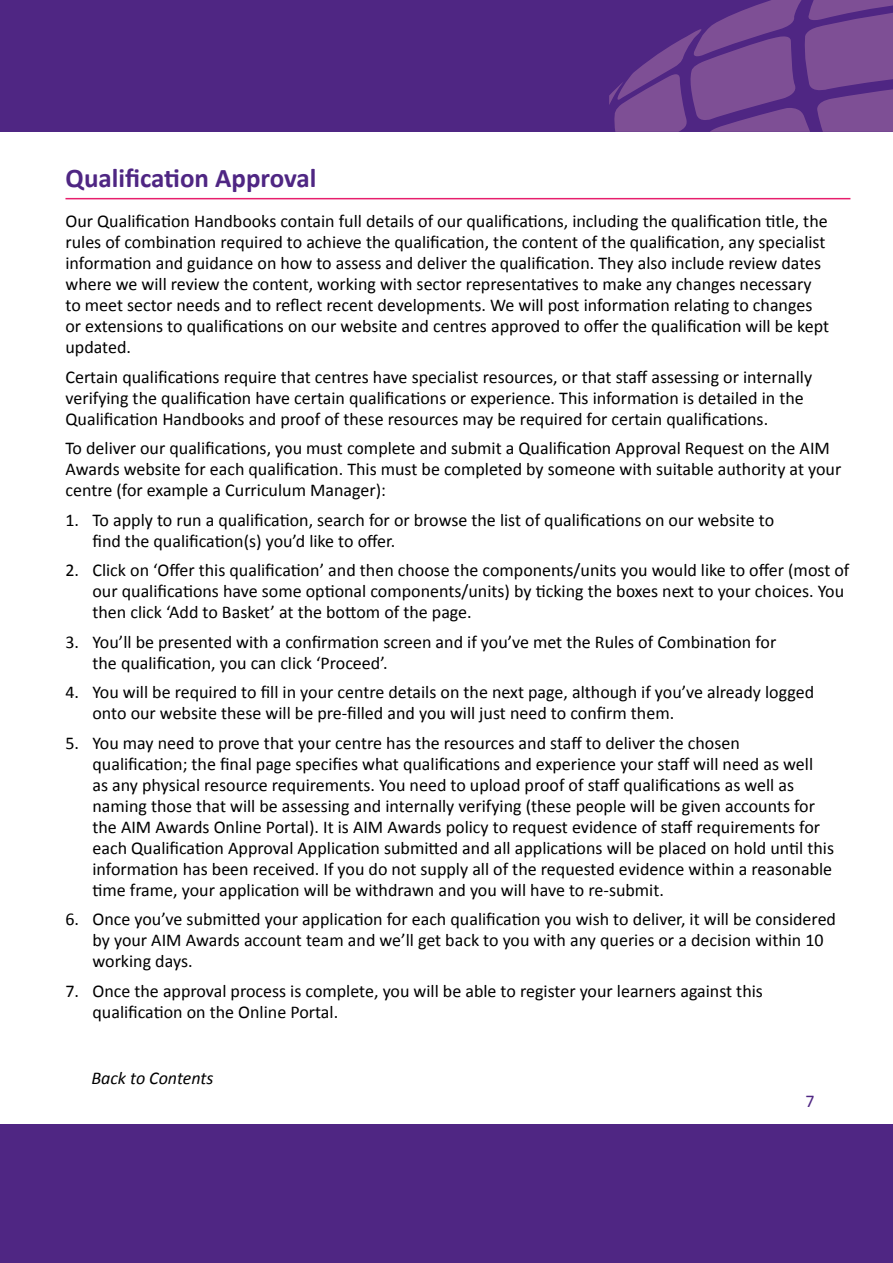
<style>
.page{position:relative;width:893px;height:1263px;background:#fff}
.page>*{position:absolute;margin:0;border:0;box-sizing:border-box;transform-origin:0 0}
.t1{font:700 27px "Calibri";color:#4f2683}
.t2{font:18px/21px "Calibri";color:#000}
.t3{font:italic 18px "Calibri";color:#000}
.t4{font:18px "Calibri";color:#4f2683}
</style>
<div class="page">
<div style="left:0;top:1124px;width:893px;height:139px;background:#4f2683"></div>
<hr style="left:65px;top:198px;width:785px;height:1px;background:#e71e6c">
<div style="left:0;top:0;width:893px;height:132px;background:#4f2683"></div>
<svg style="left:609px;top:0;width:284px;height:132px"></svg>
<h1 class="t1" style="left:65px;top:161px;width:253px">Qualification Approval</h1>
<p class="t2" style="left:65px;top:211px;width:765px">Our Qualification Handbooks contain full details of our qualifications, including the qualification title, the rules of combination required to achieve the qualification, the content of the qualification, any specialist information and guidance on how to assess and deliver the qualification. They also include review dates where we will review the content, working with sector representatives to make any changes necessary to meet sector needs and to reflect recent developments. We will post information relating to changes or extensions to qualifications on our website and centres approved to offer the qualification will be kept updated.</p>
<p class="t2" style="left:65px;top:366px;width:748px">Certain qualifications require that centres have specialist resources, or that staff assessing or internally verifying the qualification have certain qualifications or experience. This information is detailed in the<br>Qualification Handbooks and proof of these resources may be required for certain qualifications.</p>
<p class="t2" style="left:65px;top:438px;width:777px">To deliver our qualifications, you must complete and submit a Qualification Approval Request on the AIM<br>Awards website for each qualification. This must be completed by someone with suitable authority at your centre (for example a Curriculum Manager):</p>
<p class="t2" style="left:92px;top:509px;width:683px;text-indent:-27px">1. To apply to run a qualification, search for or browse the list of qualifications on our website to find the qualification(s) you’d like to offer.</p>
<p class="t2" style="left:92px;top:560px;width:758px;text-indent:-27px">2. Click on ‘Offer this qualification’ and then choose the components/units you would like to offer (most of our qualifications have some optional components/units) by ticking the boxes next to your choices. You then click ‘Add to Basket’ at the bottom of the page.</p>
<p class="t2" style="left:92px;top:631px;width:685px;text-indent:-27px">3. You’ll be presented with a confirmation screen and if you’ve met the Rules of Combination for the qualification, you can click ‘Proceed’.</p>
<p class="t2" style="left:92px;top:682px;width:723px;text-indent:-27px">4. You will be required to fill in your centre details on the next page, although if you’ve already logged onto our website these will be pre-filled and you will just need to confirm them.</p>
<p class="t2" style="left:92px;top:732px;width:743px;text-indent:-27px">5. You may need to prove that your centre has the resources and staff to deliver the chosen qualification; the final page specifies what qualifications and experience your staff will need as well<br>as any physical resource requirements. You need to upload proof of staff qualifications as well as naming those that will be assessing and internally verifying (these people will be given accounts for the AIM Awards Online Portal). It is AIM Awards policy to request evidence of staff requirements for each Qualification Approval Application submitted and all applications will be placed on hold until this information has been received. If you do not supply all of the requested evidence within a reasonable time frame, your application will be withdrawn and you will have to re-submit.</p>
<p class="t2" style="left:92px;top:909px;width:745px;text-indent:-27px">6. Once you’ve submitted your application for each qualification you wish to deliver, it will be considered by your AIM Awards account team and we’ll get back to you with any queries or a decision within 10 working days.</p>
<p class="t2" style="left:92px;top:980px;width:672px;text-indent:-27px">7. Once the approval process is complete, you will be able to register your learners against this qualification on the Online Portal.</p>
<p class="t3" style="left:91px;top:1065px;width:124px">Back to Contents</p>
<p class="t4" style="left:805px;top:1089px;width:11px">7</p>
</div>
